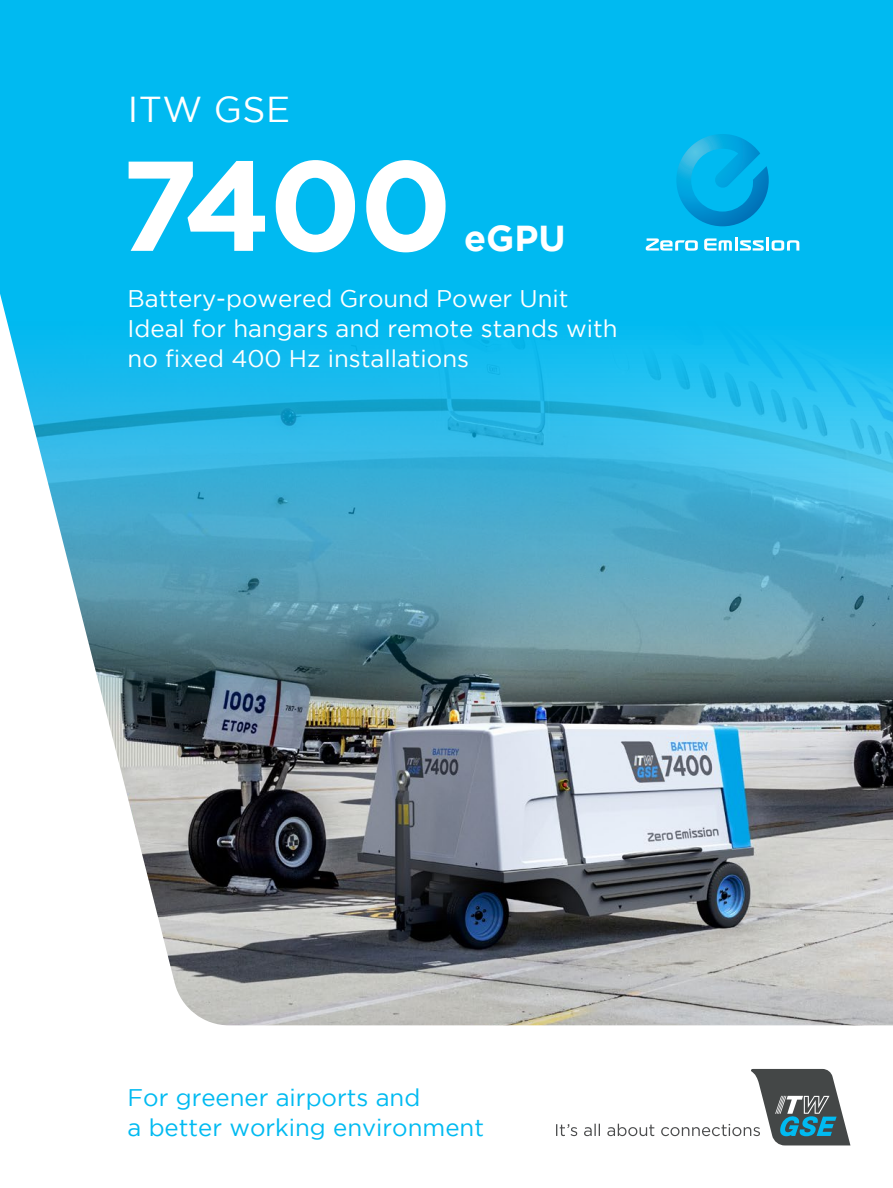
<style>
.page{position:relative;width:893px;height:1188px;background:#fff}
.page>*{position:absolute;margin:0;border:0;box-sizing:border-box;transform-origin:0 0}
.t1{font:700 127.5px "Gotham";color:#fff}
.t2{font:36px "Gotham";letter-spacing:.015em;color:#fff}
.t3{font:700 36px "Gotham";color:#fff}
.t4{font:24px/30px "Gotham";color:#fff}
.t5{font:24px/30px "Gotham";color:#00baf1}
</style>
<div class="page">
<div style="left:0;top:0;width:893px;height:251px;background:#00baf1"></div>
<img style="left:0;top:251px;width:893px;height:895px">
<svg style="left:556px;top:1069px;width:294px;height:76px"></svg>
<svg style="left:704px;top:237px;width:95px;height:14px"></svg>
<svg style="left:646px;top:238px;width:52px;height:13px"></svg>
<svg style="left:676px;top:134px;width:93px;height:92px;background:#04aae3"></svg>
<h2 class="t2" style="left:128px;top:89px;width:164px">ITW GSE</h2>
<h1 class="t1" style="left:120px;top:132px;width:334px">7400</h1>
<h2 class="t3" style="left:464px;top:217px;width:103px">eGPU</h2>
<p class="t4" style="left:128px;top:283px;width:491px">Battery-powered Ground Power Unit<br>Ideal for hangars and remote stands with no fixed 400 Hz installations</p>
<p class="t5" style="left:128px;top:1082px;width:358px">For greener airports and<br>a better working environment</p>
</div>
